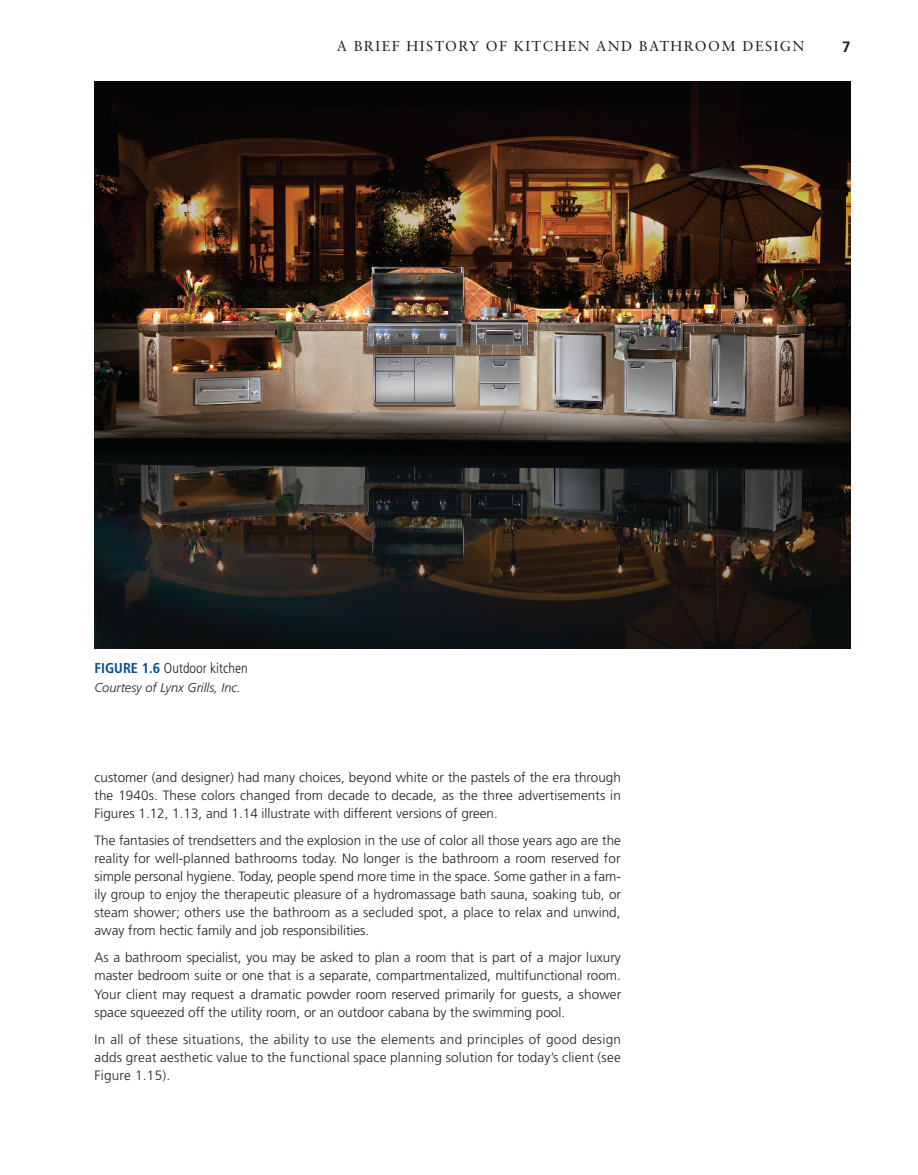
<style>
.page{position:relative;width:918px;height:1175px;background:#fff}
.page>*{position:absolute;margin:0;border:0;box-sizing:border-box;transform-origin:0 0}
.t1{font:700 15px "Frutiger LT Std";color:#231f20}
.t2{font:14.25px "Sabon LT Std";letter-spacing:.1em;color:#231f20}
.t3{font:300 condensed 14.25px "Frutiger LT Std";color:#231f20}
.t4{font:300 13.5px/18px "Frutiger LT Std";color:#231f20;text-align:justify}
.t5{font:italic 300 12.75px "Frutiger LT Std";color:#231f20}
.s1{font-weight:700;color:#014d95}
</style>
<div class="page">
<img style="left:95px;top:81px;width:756px;height:567px">
<p class="t2" style="left:337px;top:38px;width:469px">A BRIEF HISTORY OF KITCHEN AND BATHROOM DESIGN</p>
<p class="t1" style="left:842px;top:38px;width:10px">7</p>
<p class="t3" style="left:94px;top:659px;width:155px"><span class="s1">FIGURE 1.6</span> Outdoor kitchen</p>
<p class="t5" style="left:94px;top:680px;width:148px">Courtesy of Lynx Grills, Inc.</p>
<p class="t4" style="left:94px;top:769px;width:528px">customer (and designer) had many choices, beyond white or the pastels of the era through the 1940s. These colors changed from decade to decade, as the three advertisements in Figures 1.12, 1.13, and 1.14 illustrate with different versions of green.</p>
<p class="t4" style="left:94px;top:832px;width:528px">The fantasies of trendsetters and the explosion in the use of color all those years ago are the reality for well‐planned bathrooms today. No longer is the bathroom a room reserved for simple personal hygiene. Today, people spend more time in the space. Some gather in a fam&shy;ily group to enjoy the therapeutic pleasure of a hydromassage bath sauna, soaking tub, or steam shower; others use the bathroom as a secluded spot, a place to relax and unwind, away from hectic family and job responsibilities.</p>
<p class="t4" style="left:94px;top:949px;width:528px">As a bathroom specialist, you may be asked to plan a room that is part of a major luxury master bedroom suite or one that is a separate, compartmentalized, multifunctional room.<br>Your client may request a dramatic powder room reserved primarily for guests, a shower space squeezed off the utility room, or an outdoor cabana by the swimming pool.</p>
<p class="t4" style="left:94px;top:1030px;width:528px">In all of these situations, the ability to use the elements and principles of good design adds great aesthetic value to the functional space planning solution for today’s client (see Figure 1.15).</p>
</div>
